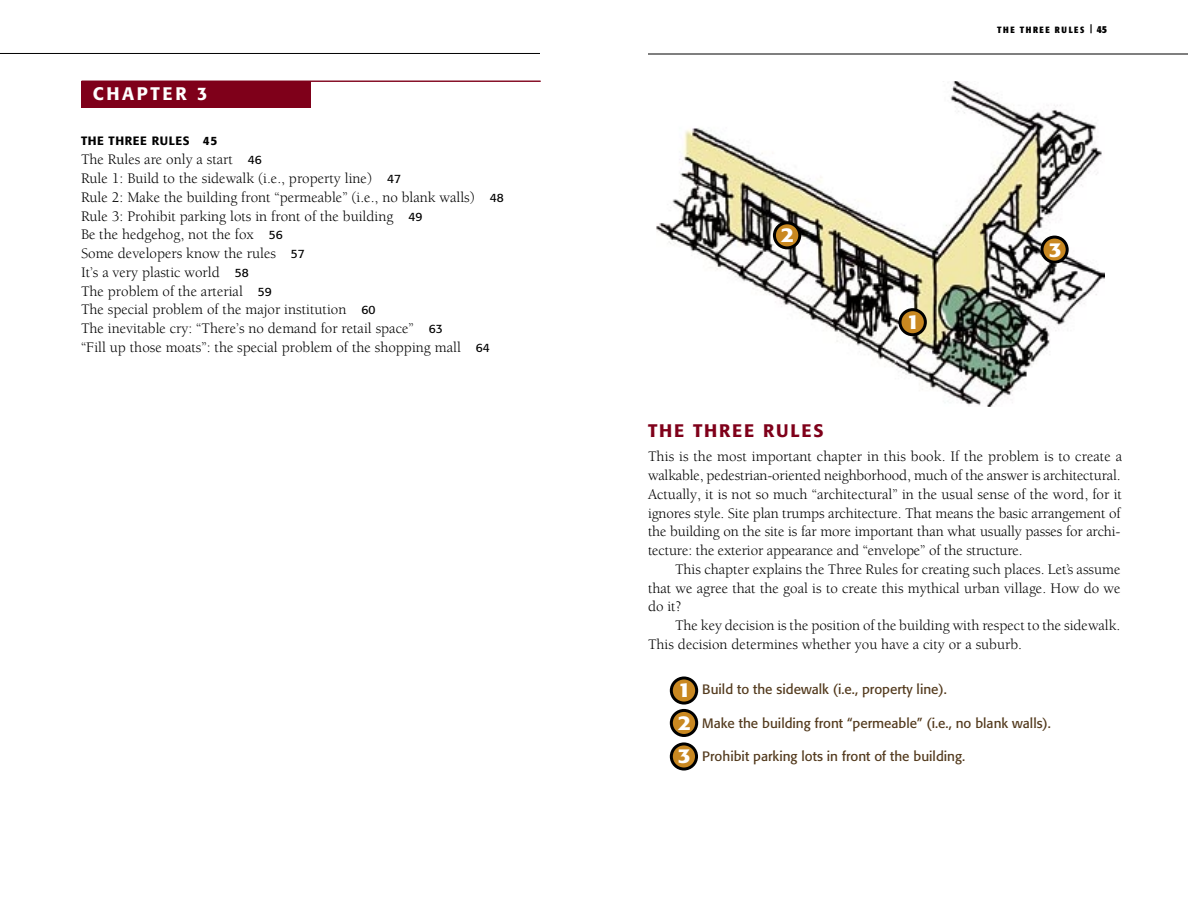
<style>
.page{position:relative;width:1188px;height:918px;background:#fff}
.page>*{position:absolute;margin:0;border:0;box-sizing:border-box;transform-origin:0 0}
.t1{font:500 condensed 21px/33.2px "Formata";color:#fff;scale:1.3 1}
.t2{font:500 18px "Formata";letter-spacing:.1em;color:#7f001a}
.t3{font:500 18px "Formata";letter-spacing:.15em;color:#fff}
.t4{font:15px/18.8px "Berkeley";color:#000}
.t5{font:13.5px "Formata";color:#533a1d}
.t6{font:500 condensed 13.05px "Formata";color:#fff;scale:1.3 1}
.t7{font:500 12px "Formata";letter-spacing:.05em;color:#000}
.t8{font:700 condensed 9px "Formata";letter-spacing:.17em;color:#000}
.s1{font-family:"Formata";font-size:12px}
.s2{font-size:10.5px}
</style>
<div class="page">
<hr style="left:0;top:53px;width:540px;height:1px;background:#000">
<hr style="left:648px;top:54px;width:540px;height:1px;background:#000">
<div style="left:82px;top:81px;width:229px;height:27px;background:#7f001a"></div>
<hr style="left:82px;top:81px;width:459px;height:1px;background:#7f001a">
<img style="left:657px;top:81px;width:447px;height:326px">
<div style="left:671px;top:678px;width:26px;height:25px;background:#c98821;border-radius:50%"></div>
<div style="left:670px;top:677px;width:28px;height:28px;border:3px solid #000;border-radius:50%"></div>
<div style="left:774px;top:223px;width:26px;height:25px;background:#c98821;border-radius:50%"></div>
<div style="left:773px;top:221px;width:28px;height:28px;border:3px solid #000;border-radius:50%"></div>
<div style="left:900px;top:310px;width:25px;height:25px;background:#c98821;border-radius:50%"></div>
<div style="left:898px;top:308px;width:29px;height:28px;border:3px solid #000;border-radius:50%"></div>
<div style="left:1042px;top:237px;width:25px;height:25px;background:#c98821;border-radius:50%"></div>
<div style="left:1040px;top:236px;width:29px;height:28px;border:3px solid #000;border-radius:50%"></div>
<div style="left:671px;top:710px;width:26px;height:25px;background:#c98821;border-radius:50%"></div>
<div style="left:670px;top:709px;width:28px;height:28px;border:3px solid #000;border-radius:50%"></div>
<div style="left:671px;top:744px;width:26px;height:25px;background:#c98821;border-radius:50%"></div>
<div style="left:670px;top:742px;width:28px;height:29px;border:3px solid #000;border-radius:50%"></div>
<p class="t3" style="left:93px;top:83px;width:116px">CHAPTER 3</p>
<p class="t7" style="left:81px;top:133px;width:138px">THE THREE RULES 45</p>
<p class="t4" style="left:81px;top:151px;width:424px">The Rules are only a start <span class="s1">46<br></span>Rule 1: Build to the sidewalk (i.e., property line) <span class="s1">47<br></span>Rule 2: Make the building front “permeable” (i.e., no blank walls) <span class="s1">48<br></span>Rule 3: Prohibit parking lots in front of the building <span class="s1">49<br></span>Be the hedgehog, not the fox <span class="s1">56<br></span>Some developers know the rules <span class="s1">57<br></span>It’s a very plastic world <span class="s1">58<br></span>The problem of the arterial <span class="s1">59<br></span>The special problem of the major institution <span class="s1">60<br></span>The inevitable cry: “There’s no demand for retail space” <span class="s1">63<br></span>“Fill up those moats”: the special problem of the shopping mall <span class="s1">64</span></p>
<h1 class="t1" style="left:781px;top:218px;width:12px">2</h1>
<p class="t8" style="left:997px;top:24px;width:112px">THE THREE RULES | <span class="s2">45</span></p>
<h1 class="t1" style="left:906px;top:305px;width:12px">1</h1>
<h1 class="t1" style="left:1049px;top:233px;width:12px">3</h1>
<p class="t6" style="left:1048px;top:248px;width:8px">3</p>
<p class="t2" style="left:648px;top:420px;width:177px">THE THREE RULES</p>
<p class="t4" style="left:648px;top:447px;width:476px;text-align:justify">This is the most important chapter in this book. If the problem is to create a walkable, pedestrian-oriented neighborhood, much of the answer is architectural.<br>Actually, it is not so much “architectural” in the usual sense of the word, for it ignores style. Site plan trumps architecture. That means the basic arrangement of the building on the site is far more important than what usually passes for archi&shy;tecture: the exterior appearance and “envelope” of the structure.</p>
<p class="t4" style="left:648px;top:560px;width:474px;text-align:justify;text-indent:27px">This chapter explains the Three Rules for creating such places. Let’s assume that we agree that the goal is to create this mythical urban village. How do we do it?</p>
<p class="t4" style="left:648px;top:616px;width:474px;text-indent:27px">The key decision is the position of the building with respect to the sidewalk.<br>This decision determines whether you have a city or a suburb.</p>
<p class="t5" style="left:702px;top:681px;width:246px">Build to the sidewalk (i.e., property line).</p>
<p class="t5" style="left:702px;top:715px;width:350px">Make the building front “permeable” (i.e., no blank walls).</p>
<p class="t5" style="left:702px;top:748px;width:264px">Prohibit parking lots in front of the building.</p>
<h1 class="t1" style="left:678px;top:673px;width:12px">1</h1>
<h1 class="t1" style="left:678px;top:706px;width:12px">2<br>3</h1>
</div>
